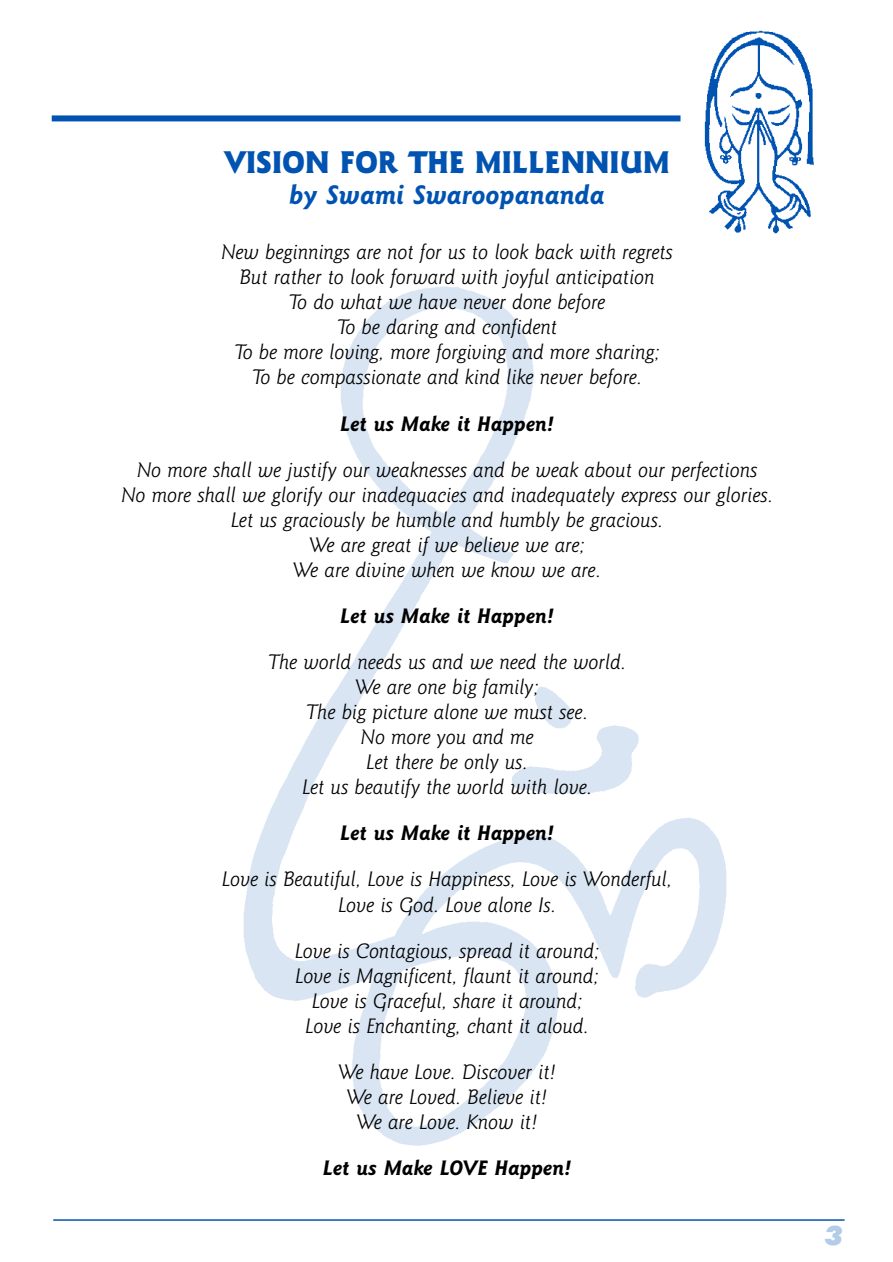
<style>
.page{position:relative;width:893px;height:1262px;background:#fff}
.page>*{position:absolute;margin:0;border:0;box-sizing:border-box;transform-origin:0 0}
.t1{font:900 31.5px "Goudy Sans IT Cby BT";color:#0053b1;scale:.9 1}
.t2{font:italic 700 27px "Goudy Sans IT Cby BT";color:#0053b1}
.t3{font:italic 900 27px "Futura BT";color:#b3cce8}
.t4{font:italic 300 21px/25px "Goudy Sans IT Cby BT";color:#000;text-align:center}
.t5{font:italic 700 21px "Goudy Sans IT Cby BT";color:#000}
</style>
<div class="page">
<img style="left:243px;top:286px;width:484px;height:860px">
<hr style="left:53px;top:1219px;width:791px;height:1px;background:#0053b1">
<img style="left:704px;top:30px;width:110px;height:204px">
<div style="left:52px;top:115px;width:628px;height:6px;background:#0053b1"></div>
<h1 class="t1" style="left:225px;top:150px;width:496px">VISION FOR THE MILLENNIUM</h1>
<p class="t2" style="left:289px;top:185px;width:317px">by Swami Swaroopananda</p>
<p class="t4" style="left:221px;top:242px;width:453px">New beginnings are not for us to look back with regrets But rather to look forward with joyful anticipation<br>To do what we have never done before<br>To be daring and confident<br>To be more loving, more forgiving and more sharing;<br>To be compassionate and kind like never before.</p>
<p class="t5" style="left:340px;top:415px;width:215px">Let us Make it Happen!</p>
<p class="t4" style="left:121px;top:459px;width:653px">No more shall we justify our weaknesses and be weak about our perfections<br>No more shall we glorify our inadequacies and inadequately express our glories.<br>Let us graciously be humble and humbly be gracious.<br>We are great if we believe we are;<br>We are divine when we know we are.</p>
<p class="t5" style="left:340px;top:608px;width:215px">Let us Make it Happen!</p>
<p class="t4" style="left:268px;top:651px;width:359px">The world needs us and we need the world.<br>We are one big family;<br>The big picture alone we must see.<br>No more you and me<br>Let there be only us.<br>Let us beautify the world with love.</p>
<p class="t5" style="left:340px;top:825px;width:215px">Let us Make it Happen!</p>
<p class="t4" style="left:222px;top:869px;width:451px">Love is Beautiful, Love is Happiness, Love is Wonderful,<br>Love is God. Love alone Is.</p>
<p class="t4" style="left:295px;top:940px;width:306px">Love is Contagious, spread it around; Love is Magnificent, flaunt it around; Love is Graceful, share it around; Love is Enchanting, chant it aloud.</p>
<p class="t4" style="left:339px;top:1061px;width:219px">We have Love. Discover it!<br>We are Loved. Believe it!<br>We are Love. Know it!</p>
<p class="t5" style="left:323px;top:1160px;width:250px">Let us Make LOVE Happen!</p>
<p class="t3" style="left:824px;top:1226px;width:20px">3</p>
</div>
